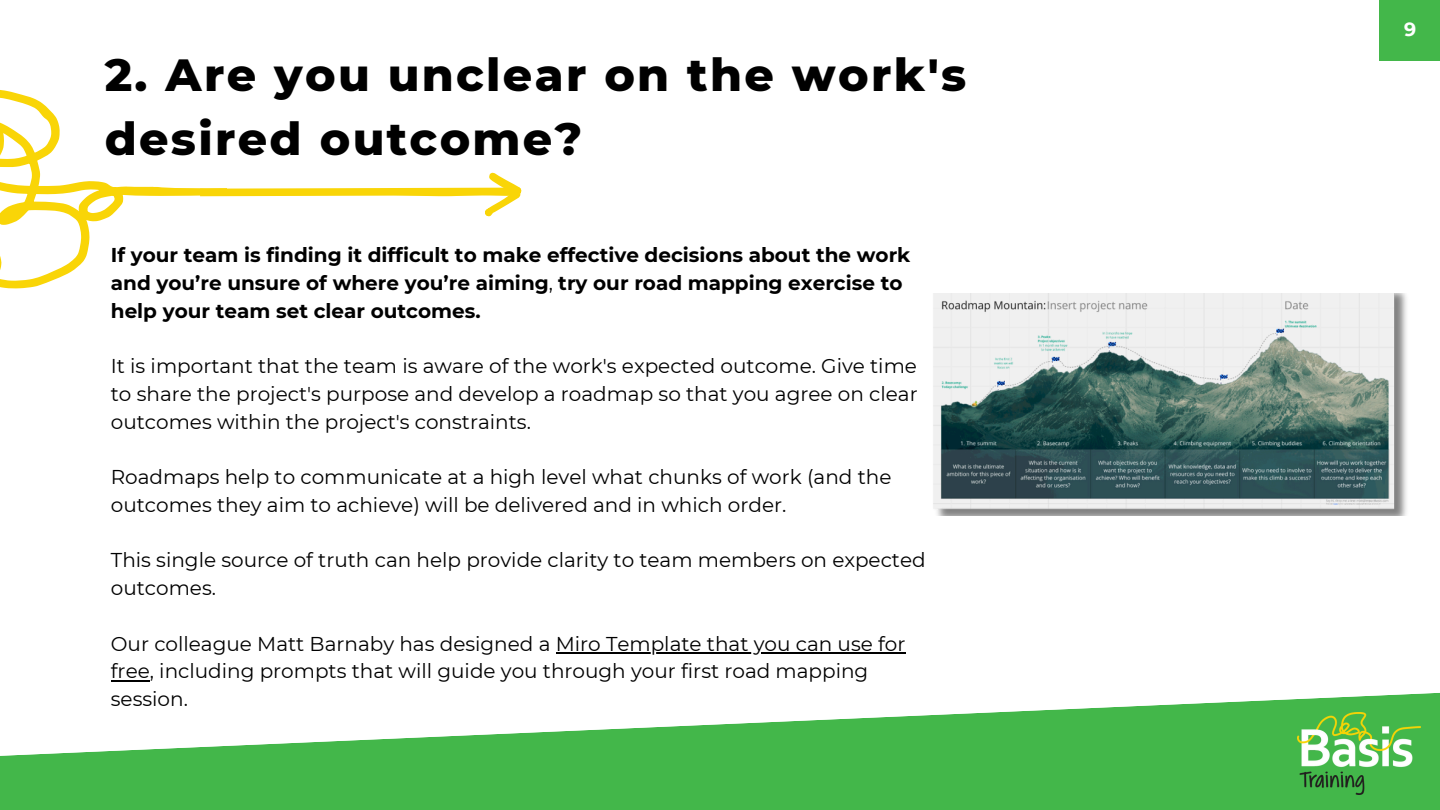
<style>
.page{position:relative;width:1440px;height:810px;background:#fff}
.page>*{position:absolute;margin:0;border:0;box-sizing:border-box;transform-origin:0 0}
.t1{font:800 46px/63.8px "Montserrat";letter-spacing:.05em;color:#000}
.t2{font:20px/27.8px "Montserrat";color:#000}
.t3{font:700 20px/27.8px "Montserrat";color:#000}
.t4{font:700 19px "Montserrat";color:#fff}
.s1{font-weight:400}
</style>
<div class="page">
<hr style="left:556px;top:652px;width:349px;height:2px;background:#000">
<hr style="left:111px;top:680px;width:39px;height:1px;background:#000">
<svg style="left:0;top:90px;width:90px;height:198px"></svg>
<svg style="left:109px;top:172px;width:413px;height:44px"></svg>
<svg style="left:0;top:693px;width:1440px;height:117px;fill:#43b74a"></svg>
<img style="left:1298px;top:713px;width:122px;height:81px">
<div style="left:1379px;top:0;width:61px;height:61px;background:#43b74a"></div>
<img style="left:933px;top:294px;width:474px;height:222px">
<p class="t1" style="left:105px;top:43px;width:863px">2. Are you unclear on the work's desired outcome?</p>
<p class="t3" style="left:111px;top:241px;width:801px">If your team is finding it difficult to make effective decisions about the work and you’re unsure of where you’re aiming<span class="s1">,</span> try our road mapping exercise to help your team set clear outcomes.</p>
<p class="t2" style="left:111px;top:352px;width:808px;text-align:justify">It is important that the team is aware of the work's expected outcome. Give time to share the project's purpose and develop a roadmap so that you agree on clear outcomes within the project's constraints.</p>
<p class="t2" style="left:111px;top:463px;width:782px">Roadmaps help to communicate at a high level what chunks of work (and the outcomes they aim to achieve) will be delivered and in which order.</p>
<p class="t2" style="left:111px;top:546px;width:816px">This single source of truth can help provide clarity to team members on expected outcomes.</p>
<p class="t2" style="left:111px;top:630px;width:796px">Our colleague Matt Barnaby has designed a Miro Template that you can use for</p>
<p class="t2" style="left:111px;top:657px;width:759px">free, including prompts that will guide you through your first road mapping session.</p>
<p class="t4" style="left:1404px;top:18px;width:14px">9</p>
</div>
